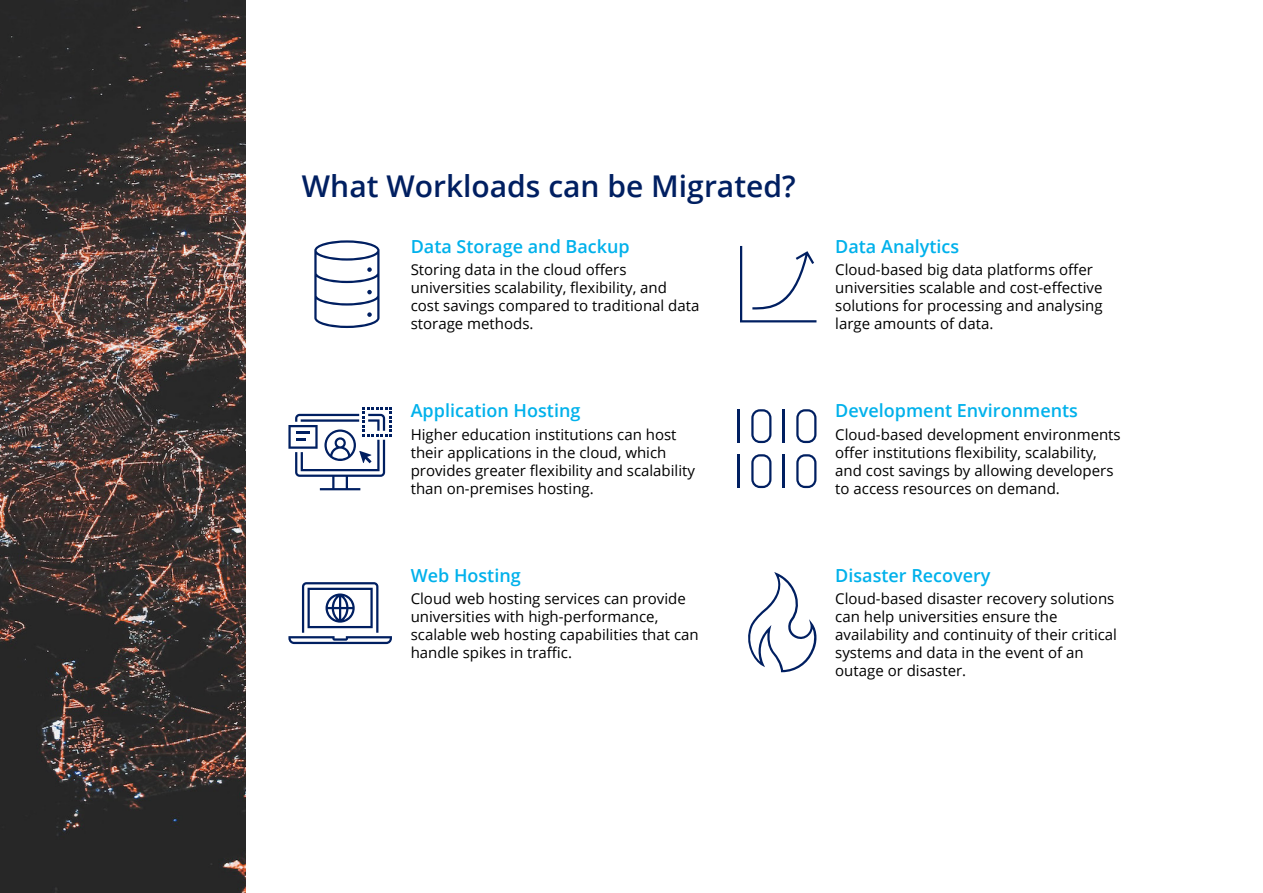
<style>
.page{position:relative;width:1263px;height:893px;background:#fff}
.page>*{position:absolute;margin:0;border:0;box-sizing:border-box;transform-origin:0 0}
.t1{font:600 30px "Open Sans";color:#001f61}
.t2{font:600 18px "Open Sans";color:#00b1eb}
.t3{font:15px/18px "Open Sans";color:#000}
</style>
<div class="page">
<img style="left:0;top:0;width:246px;height:893px">
<svg style="left:314px;top:240px;width:65px;height:88px"></svg>
<svg style="left:288px;top:407px;width:104px;height:83px"></svg>
<svg style="left:288px;top:582px;width:104px;height:62px"></svg>
<svg style="left:740px;top:246px;width:76px;height:76px"></svg>
<hr style="left:738px;top:409px;width:2px;height:34px;background:#001f61">
<svg style="left:751px;top:409px;width:20px;height:34px"></svg>
<svg style="left:796px;top:409px;width:20px;height:34px"></svg>
<svg style="left:751px;top:454px;width:20px;height:34px"></svg>
<svg style="left:796px;top:454px;width:20px;height:34px"></svg>
<hr style="left:783px;top:409px;width:2px;height:34px;background:#001f61">
<hr style="left:783px;top:454px;width:2px;height:34px;background:#001f61">
<hr style="left:738px;top:454px;width:2px;height:34px;background:#001f61">
<svg style="left:748px;top:572px;width:69px;height:100px"></svg>
<h1 class="t1" style="left:302px;top:166px;width:495px">What Workloads can be Migrated?</h1>
<p class="t2" style="left:411px;top:234px;width:221px">Data Storage and Backup</p>
<p class="t3" style="left:411px;top:260px;width:290px">Storing data in the cloud offers universities scalability, flexibility, and<br>cost savings compared to traditional data storage methods.</p>
<p class="t2" style="left:411px;top:398px;width:171px">Application Hosting</p>
<p class="t3" style="left:411px;top:425px;width:286px">Higher education institutions can host their applications in the cloud, which provides greater flexibility and scalability than on-premises hosting.</p>
<p class="t2" style="left:411px;top:563px;width:112px">Web Hosting</p>
<p class="t3" style="left:411px;top:589px;width:289px">Cloud web hosting services can provide universities with high-performance, scalable web hosting capabilities that can handle spikes in traffic.</p>
<p class="t2" style="left:835px;top:234px;width:126px">Data Analytics</p>
<p class="t3" style="left:835px;top:260px;width:269px">Cloud-based big data platforms offer universities scalable and cost-effective solutions for processing and analysing large amounts of data.</p>
<p class="t2" style="left:835px;top:398px;width:244px">Development Environments</p>
<p class="t3" style="left:835px;top:425px;width:287px">Cloud-based development environments offer institutions flexibility, scalability, and cost savings by allowing developers to access resources on demand.</p>
<p class="t2" style="left:835px;top:563px;width:157px">Disaster Recovery</p>
<p class="t3" style="left:835px;top:589px;width:283px">Cloud-based disaster recovery solutions can help universities ensure the availability and continuity of their critical systems and data in the event of an outage or disaster.</p>
</div>
